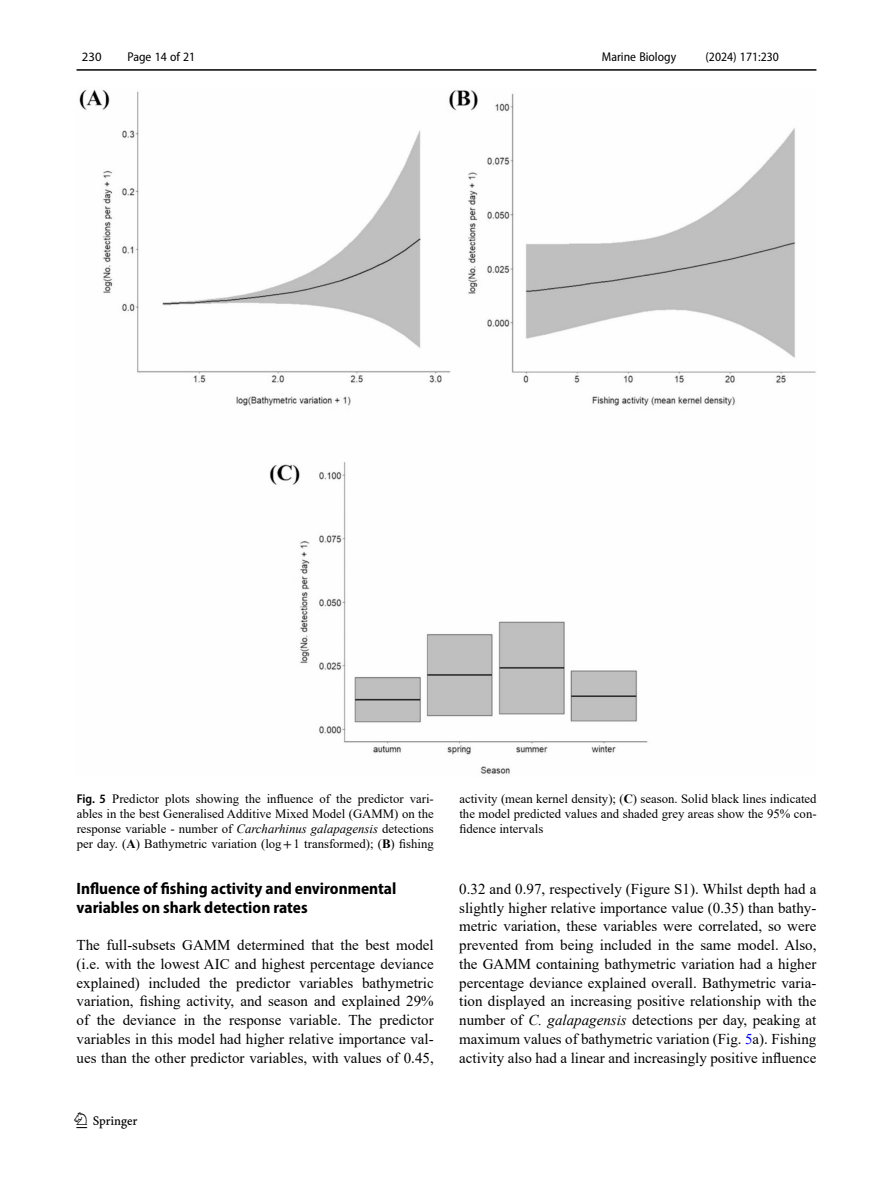
<style>
.page{position:relative;width:893px;height:1187px;background:#fff}
.page>*{position:absolute;margin:0;border:0;box-sizing:border-box;transform-origin:0 0}
.t1{font:22.5px "Springnew";color:#000}
.Head_2{font:700 semi-condensed 16.5px/18.8px "Myriad Pro";color:#000}
.Body_Text{font:15px/18.8px "Times New Roman";color:#000;text-align:justify}
.Figure_Caption{font:12.75px/15px "Times New Roman";color:#000;text-align:justify}
.t2{font:semi-condensed 12.75px "Myriad Pro";color:#000}
.t3{font:12.75px "Myriad Pro";color:#000}
.s1{font-family:"Myriad Pro";font-weight:600;font-stretch:semi-condensed}
.s2{font-style:italic}
.s3{font-weight:700}
.s4{font-family:"STIX"}
.s5{color:#00f}
</style>
<div class="page">
<hr style="left:77px;top:69px;width:739px;height:2px;background:#000">
<img style="left:79px;top:89px;width:737px;height:685px">
<p class="t3" style="left:82px;top:48px;width:21px">230</p>
<p class="t2" style="left:127px;top:49px;width:69px">Page 14 of 21</p>
<p class="t2" style="left:602px;top:49px;width:76px">Marine Biology</p>
<p class="t2" style="left:705px;top:49px;width:75px">(2024) 171:230</p>
<p class="Figure_Caption" style="left:77px;top:791px;width:359px"><span class="s1">Fig. 5</span> Predictor plots showing the influence of the predictor vari&shy;ables in the best Generalised Additive Mixed Model (GAMM) on the response variable - number of <span class="s2">Carcharhinus galapagensis</span> detections per day. (<span class="s3">A</span>) Bathymetric variation (log<span class="s4">+</span>1 transformed); (<span class="s3">B</span>) fishing</p>
<p class="Figure_Caption" style="left:459px;top:791px;width:359px">activity (mean kernel density); (<span class="s3">C</span>) season. Solid black lines indicated the model predicted values and shaded grey areas show the 95% con&shy;fidence intervals</p>
<p class="Head_2" style="left:77px;top:878px;width:321px">Influence of fishing activity and environmental variables on shark detection rates</p>
<p class="Body_Text" style="left:77px;top:935px;width:359px">The full-subsets GAMM determined that the best model (i.e. with the lowest AIC and highest percentage deviance explained) included the predictor variables bathymetric variation, fishing activity, and season and explained 29% of the deviance in the response variable. The predictor variables in this model had higher relative importance val&shy;ues than the other predictor variables, with values of 0.45,</p>
<h1 class="t1" style="left:77px;top:1107px;width:63px">1 3</h1>
<p class="Body_Text" style="left:459px;top:878px;width:359px">0.32 and 0.97, respectively (Figure S1). Whilst depth had a slightly higher relative importance value (0.35) than bathy&shy;metric variation, these variables were correlated, so were prevented from being included in the same model. Also, the GAMM containing bathymetric variation had a higher percentage deviance explained overall. Bathymetric varia&shy;tion displayed an increasing positive relationship with the number of <span class="s2">C. galapagensis</span> detections per day, peaking at maximum values of bathymetric variation (Fig. <span class="s5">5</span>a). Fishing activity also had a linear and increasingly positive influence</p>
</div>
